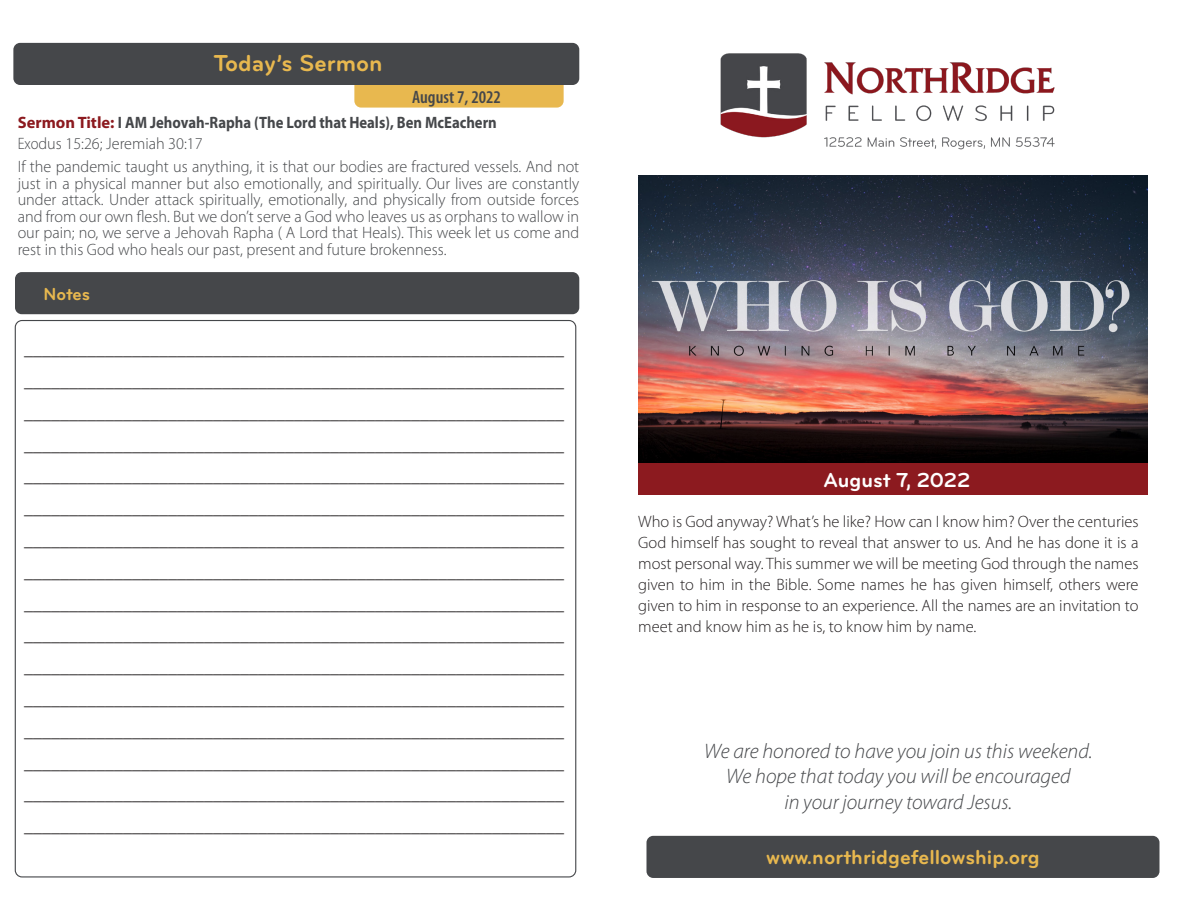
<style>
.page{position:relative;width:1188px;height:918px;background:#fff}
.page>*{position:absolute;margin:0;border:0;box-sizing:border-box;transform-origin:0 0}
.t1{font:700 24px "Bryant Pro";color:#e8b84f}
.t2{font:italic 300 21px/25.2px "Myriad Pro";color:#45474a;text-align:center}
.t3{font:700 21px "Bryant Pro";color:#e8b84f}
.t4{font:700 21px "Bryant Pro";color:#fff}
.t5{font:18px "Minion Pro";color:#231f20}
.t6{font:600 condensed 18px "Myriad Pro";color:#45474a}
.t7{font:700 18px "Bryant Pro";letter-spacing:-.005em;color:#e8b84f}
.t8{font:300 16.5px/16.5px "Myriad Pro";color:#45474a;text-align:justify}
.t9{font:300 16.5px/21px "Myriad Pro";color:#231f20;text-align:justify}
.t10{font:700 16.5px "Myriad Pro";color:#45474a;scale:.89 1}
.t11{font:300 16.5px "Myriad Pro";color:#45474a;scale:.89 1}
.s1{color:#8c1a1f}
</style>
<div class="page">
<div style="left:646px;top:836px;width:514px;height:42px;background:#45474a;border-radius:7px"></div>
<div style="left:15px;top:272px;width:564px;height:42px;background:#45474a;border-radius:7px"></div>
<div style="left:354px;top:75px;width:210px;height:33px;background:#e8b84f;border-radius:7px"></div>
<div style="left:13px;top:43px;width:566px;height:42px;background:#45474a;border-radius:7px"></div>
<img style="left:720px;top:53px;width:335px;height:97px">
<div style="left:638px;top:462px;width:510px;height:33px;background:#8c1a1f"></div>
<img style="left:638px;top:176px;width:509px;height:286px">
<p class="t1" style="left:214px;top:50px;width:170px">Today’s Sermon</p>
<p class="t6" style="left:412px;top:87px;width:90px">August 7, 2022</p>
<p class="t10" style="left:18px;top:112px;width:540px"><span class="s1">Sermon Title:</span> I AM Jehovah-Rapha (The Lord that Heals), Ben McEachern</p>
<p class="t11" style="left:18px;top:134px;width:209px">Exodus 15:26; Jeremiah 30:17</p>
<p class="t8" style="left:18px;top:159px;width:563px">If the pandemic taught us anything, it is that our bodies are fractured vessels. And not just in a physical manner but also emotionally, and spiritually. Our lives are constantly under attack. Under attack spiritually, emotionally, and physically from outside forces and from our own flesh. But we don’t serve a God who leaves us as orphans to wallow in our pain; no, we serve a Jehovah Rapha ( A Lord that Heals). This week let us come and rest in this God who heals our past, present and future brokenness.</p>
<p class="t7" style="left:43px;top:284px;width:48px">Notes</p>
<p class="t5" style="left:24px;top:337px;width:542px">____________________________________________________________</p>
<p class="t5" style="left:24px;top:369px;width:542px">____________________________________________________________</p>
<p class="t5" style="left:24px;top:401px;width:542px">____________________________________________________________</p>
<p class="t5" style="left:24px;top:433px;width:542px">____________________________________________________________</p>
<p class="t5" style="left:24px;top:465px;width:542px">____________________________________________________________</p>
<p class="t5" style="left:24px;top:496px;width:542px">____________________________________________________________</p>
<p class="t5" style="left:24px;top:528px;width:542px">____________________________________________________________</p>
<p class="t5" style="left:24px;top:560px;width:542px">____________________________________________________________</p>
<p class="t5" style="left:24px;top:592px;width:542px">____________________________________________________________</p>
<p class="t5" style="left:24px;top:624px;width:542px">____________________________________________________________</p>
<p class="t5" style="left:24px;top:655px;width:542px">____________________________________________________________</p>
<p class="t5" style="left:24px;top:687px;width:542px">____________________________________________________________</p>
<p class="t5" style="left:24px;top:719px;width:542px">____________________________________________________________</p>
<p class="t5" style="left:24px;top:751px;width:542px">____________________________________________________________</p>
<p class="t5" style="left:24px;top:783px;width:542px">____________________________________________________________</p>
<p class="t5" style="left:24px;top:814px;width:542px">____________________________________________________________</p>
<p class="t4" style="left:823px;top:469px;width:148px">August 7, 2022</p>
<p class="t9" style="left:638px;top:511px;width:502px">Who is God anyway? What’s he like? How can I know him? Over the centuries God himself has sought to reveal that answer to us. And he has done it is a most personal way. This summer we will be meeting God through the names given to him in the Bible. Some names he has given himself, others were given to him in response to an experience. All the names are an invitation to meet and know him as he is, to know him by name.</p>
<p class="t2" style="left:704px;top:739px;width:390px">We are honored to have you join us this weekend.<br>We hope that today you will be encouraged<br>in your journey toward Jesus.</p>
<p class="t3" style="left:766px;top:846px;width:275px">www.northridgefellowship.org</p>
</div>
